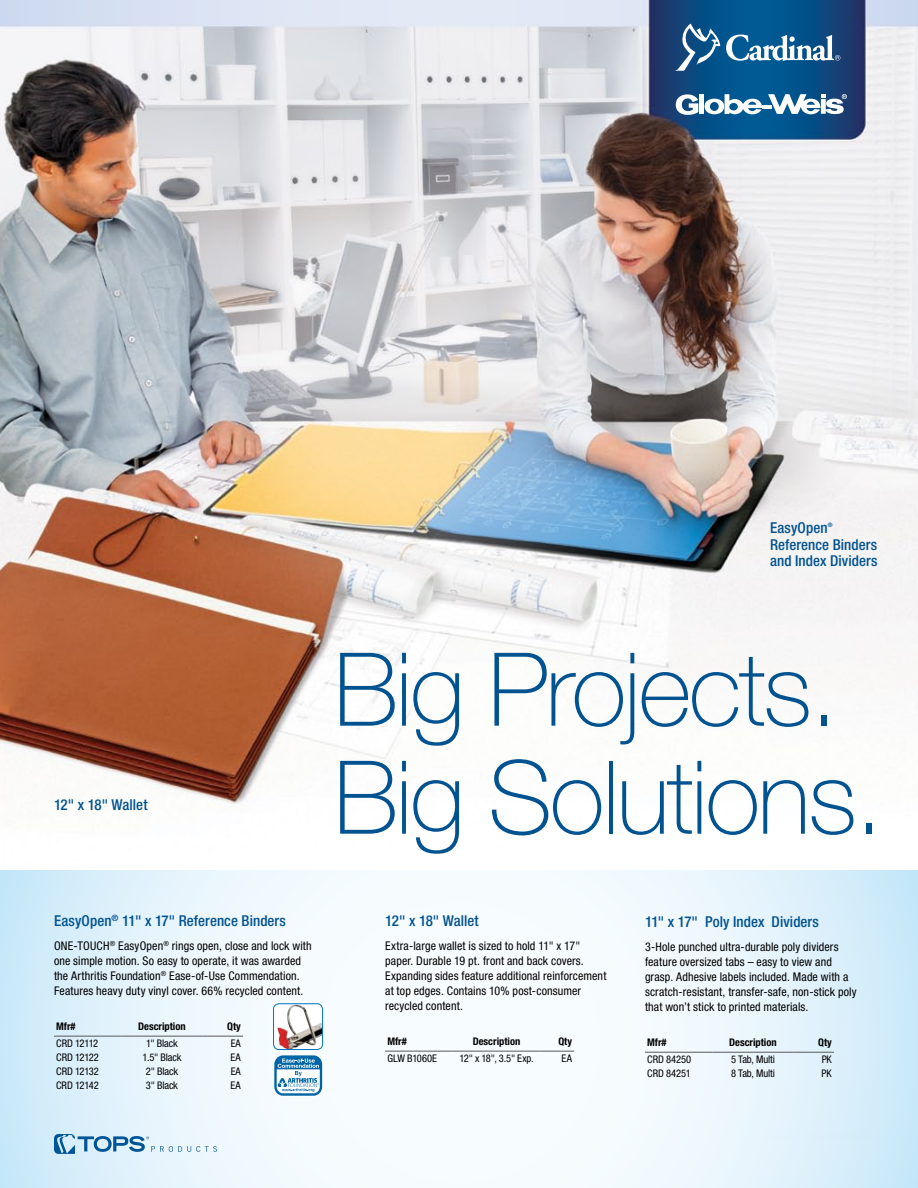
<style>
.page{position:relative;width:918px;height:1188px;background:#fff}
.page>*{position:absolute;margin:0;border:0;box-sizing:border-box;transform-origin:0 0}
.t1{font:100 102px/108px "Helvetica Neue LT Std";letter-spacing:-.025em;color:#005291}
.t2{font:500 condensed 15px/16.5px "Helvetica Neue LT Std";letter-spacing:.005em;color:#005291}
.t3{font:condensed 12px/15px "Helvetica Neue LT Std";letter-spacing:.01em;color:#000}
.t4{font:condensed 10.5px "Helvetica Neue LT Std";letter-spacing:-.01em;color:#000}
.t5{font:700 condensed 10.5px "Helvetica Neue LT Std";color:#000}
.t6{font:condensed 10.5px "Helvetica Neue LT Std";letter-spacing:.01em;color:#000}
.t7{font:500 condensed 6px "Helvetica Neue LT Std";color:#005291}
</style>
<div class="page">
<img style="left:0;top:0;width:918px;height:805px">
<svg style="left:0;top:870px;width:918px;height:318px"></svg>
<svg style="left:54px;top:1134px;width:163px;height:20px"></svg>
<svg style="left:675px;top:94px;width:23px;height:21px"></svg>
<div style="left:699px;top:94px;width:5px;height:20px;background:#fff"></div>
<svg style="left:705px;top:94px;width:142px;height:20px"></svg>
<svg style="left:726px;top:35px;width:114px;height:26px"></svg>
<svg style="left:676px;top:24px;width:44px;height:47px"></svg>
<hr style="left:54px;top:1036px;width:68px;height:1px;background:#58595b">
<hr style="left:122px;top:1036px;width:80px;height:1px;background:#58595b">
<hr style="left:202px;top:1036px;width:41px;height:1px;background:#58595b">
<hr style="left:645px;top:1052px;width:67px;height:1px;background:#58595b">
<hr style="left:712px;top:1052px;width:82px;height:1px;background:#58595b">
<hr style="left:794px;top:1052px;width:40px;height:1px;background:#58595b">
<hr style="left:385px;top:1051px;width:68px;height:1px;background:#58595b">
<hr style="left:453px;top:1051px;width:87px;height:1px;background:#58595b">
<hr style="left:540px;top:1051px;width:34px;height:1px;background:#58595b">
<div style="left:274px;top:1004px;width:49px;height:46px;background:#fff;border-radius:6px"></div>
<img style="left:278px;top:1005px;width:45px;height:45px">
<div style="left:273px;top:1003px;width:50px;height:47px;border:1px solid #0072bc;border-radius:6px"></div>
<div style="left:273px;top:1054px;width:50px;height:43px;border:5px solid #fff;border-radius:8px"></div>
<svg style="left:276px;top:1057px;width:45px;height:38px"></svg>
<div style="left:274px;top:1055px;width:48px;height:41px;border:2px solid #0065a4;border-radius:8px"></div>
<svg style="left:276px;top:1057px;width:45px;height:35px"></svg>
<p class="t2" style="left:770px;top:520px;width:59px">EasyOpen</p>
<p class="t7" style="left:828px;top:522px;width:6px">®</p>
<p class="t2" style="left:770px;top:536px;width:109px">Reference Binders and Index Dividers</p>
<p class="t2" style="left:54px;top:796px;width:95px">12" x 18" Wallet</p>
<p class="t2" style="left:54px;top:912px;width:234px">EasyOpen<sup>®</sup> 11" x 17" Reference Binders</p>
<p class="t3" style="left:54px;top:938px;width:259px">One-Touch<sup>®</sup> EasyOpen<sup>®</sup> rings open, close and lock with one simple motion. So easy to operate, it was awarded the Arthritis Foundation<sup>®</sup> Ease-of-Use Commendation.<br>Features heavy duty vinyl cover. 66% recycled content.</p>
<p class="t5" style="left:56px;top:1020px;width:21px">Mfr#</p>
<p class="t5" style="left:138px;top:1020px;width:49px">Description</p>
<p class="t5" style="left:227px;top:1020px;width:15px">Qty</p>
<p class="t4" style="left:56px;top:1037px;width:43px">CRD 12112</p>
<p class="t4" style="left:146px;top:1037px;width:33px">1" Black</p>
<p class="t4" style="left:231px;top:1037px;width:11px">EA</p>
<p class="t4" style="left:56px;top:1051px;width:44px">CRD 12122</p>
<p class="t4" style="left:143px;top:1051px;width:40px">1.5" Black</p>
<p class="t4" style="left:230px;top:1051px;width:12px">EA</p>
<p class="t4" style="left:56px;top:1065px;width:44px">CRD 12132</p>
<p class="t4" style="left:146px;top:1065px;width:34px">2" Black</p>
<p class="t4" style="left:231px;top:1065px;width:11px">EA</p>
<p class="t4" style="left:56px;top:1079px;width:44px">CRD 12142</p>
<p class="t4" style="left:146px;top:1079px;width:33px">3" Black</p>
<p class="t4" style="left:230px;top:1079px;width:12px">EA</p>
<h1 class="t1" style="left:334px;top:635px;width:551px">Big Projects.<br>Big Solutions.</h1>
<p class="t2" style="left:385px;top:912px;width:95px">12" x 18" Wallet</p>
<p class="t3" style="left:385px;top:938px;width:223px">Extra-large wallet is sized to hold 11" x 17" paper. Durable 19 pt. front and back covers.<br>Expanding sides feature additional reinforcement at top edges. Contains 10% post-consumer recycled content.</p>
<p class="t5" style="left:387px;top:1035px;width:21px">Mfr#</p>
<p class="t5" style="left:473px;top:1035px;width:49px">Description</p>
<p class="t5" style="left:558px;top:1035px;width:15px">Qty</p>
<p class="t6" style="left:387px;top:1052px;width:50px">GLW B1060E</p>
<p class="t4" style="left:459px;top:1052px;width:76px">12" x 18", 3.5" Exp.</p>
<p class="t4" style="left:562px;top:1052px;width:12px">EA</p>
<p class="t2" style="left:645px;top:913px;width:175px">11" x 17" Poly Index Dividers</p>
<p class="t3" style="left:645px;top:939px;width:213px">3-Hole punched ultra-durable poly dividers feature oversized tabs – easy to view and grasp. Adhesive labels included. Made with a scratch-resistant, transfer-safe, non-stick poly that won’t stick to printed materials.</p>
<p class="t5" style="left:647px;top:1036px;width:21px">Mfr#</p>
<p class="t5" style="left:729px;top:1036px;width:49px">Description</p>
<p class="t5" style="left:818px;top:1036px;width:15px">Qty</p>
<p class="t4" style="left:647px;top:1053px;width:46px">CRD 84250</p>
<p class="t4" style="left:731px;top:1053px;width:45px">5 Tab, Multi</p>
<p class="t4" style="left:822px;top:1053px;width:12px">PK</p>
<p class="t4" style="left:647px;top:1067px;width:45px">CRD 84251</p>
<p class="t4" style="left:731px;top:1067px;width:45px">8 Tab, Multi</p>
<p class="t4" style="left:821px;top:1067px;width:12px">PK</p>
</div>
